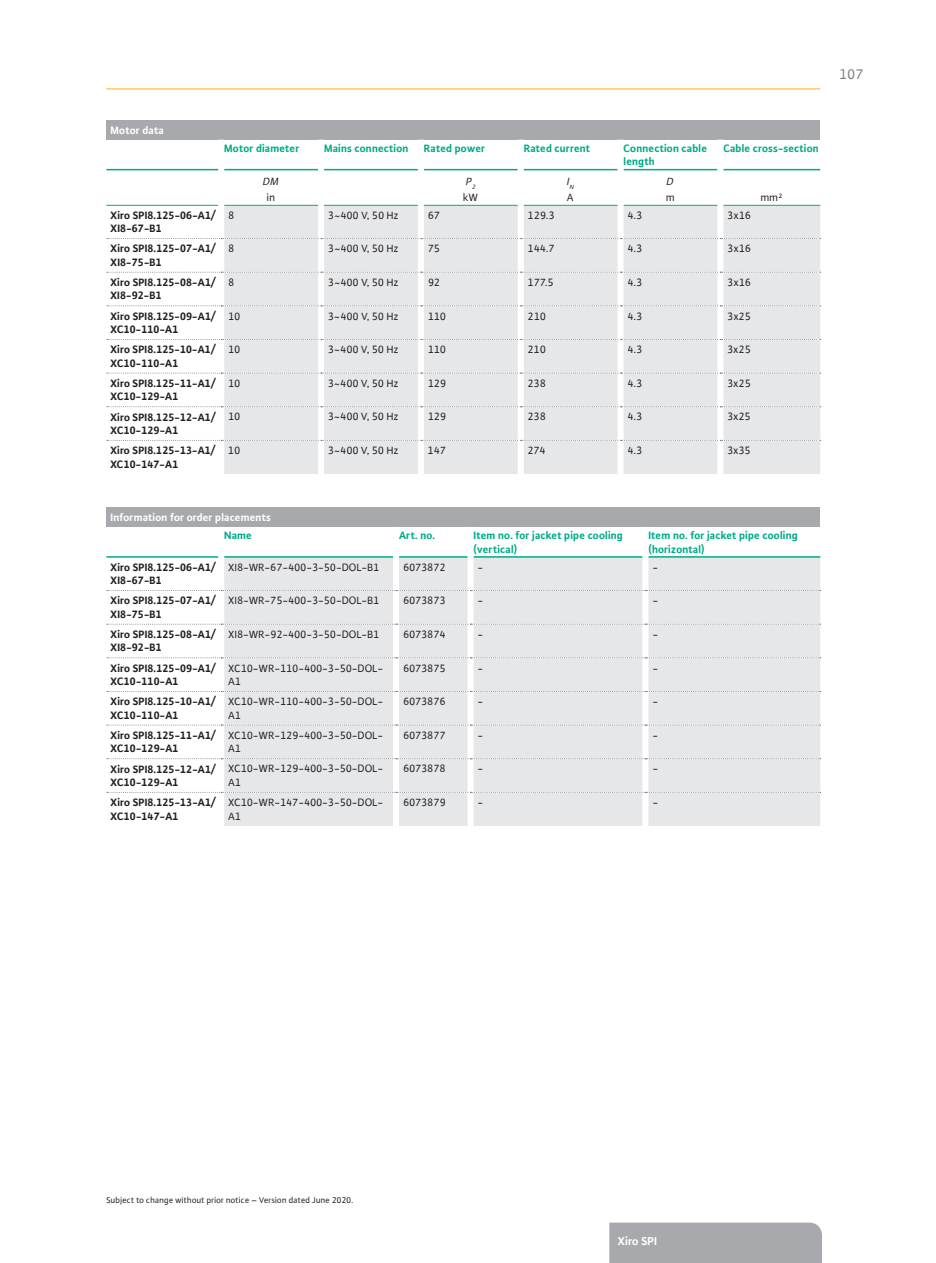
<style>
.page{position:relative;width:936px;height:1263px;background:#fff}
.page>*{position:absolute;margin:0;border:0;box-sizing:border-box;transform-origin:0 0}
.t1{font:15px "WILO Plus Global";color:#808285}
.t2{font:700 12px "WILO Plus Global";color:#fff}
.t3{font:11.25px/13.5px "WILO Plus Global";color:#231f20}
.t4{font:700 11.25px/13.5px "WILO Plus Global";color:#231f20}
.t5{font:700 11.25px/13.5px "WILO Plus Global";color:#0a8}
.t6{font:700 11.25px "WILO Plus Global";color:#fff}
.t7{font:italic 11.25px "WILO Plus Global";color:#231f20}
.t8{font:9px "WILO Plus Global";color:#231f20}
</style>
<div class="page">
<hr style="left:106px;top:89px;width:714px;height:1px;background:#faaf18">
<div style="left:609px;top:1222px;width:213px;height:41px;background:#a8a9ad"></div>
<div style="left:106px;top:121px;width:714px;height:19px;background:#a8a9ad"></div>
<svg style="left:106px;top:205px;width:714px;height:269px"></svg>
<hr style="left:106px;top:169px;width:112px;height:1px;background:#0a8">
<hr style="left:224px;top:169px;width:94px;height:1px;background:#0a8">
<hr style="left:324px;top:169px;width:94px;height:1px;background:#0a8">
<hr style="left:424px;top:169px;width:93px;height:1px;background:#0a8">
<hr style="left:523px;top:169px;width:94px;height:1px;background:#0a8">
<hr style="left:623px;top:169px;width:94px;height:1px;background:#0a8">
<hr style="left:723px;top:169px;width:97px;height:1px;background:#0a8">
<div style="left:106px;top:508px;width:714px;height:19px;background:#a8a9ad"></div>
<svg style="left:106px;top:557px;width:714px;height:269px"></svg>
<hr style="left:106px;top:556px;width:112px;height:2px;background:#0a8">
<hr style="left:224px;top:556px;width:169px;height:2px;background:#0a8">
<hr style="left:399px;top:556px;width:68px;height:2px;background:#0a8">
<hr style="left:473px;top:556px;width:169px;height:2px;background:#0a8">
<hr style="left:648px;top:556px;width:172px;height:2px;background:#0a8">
<p class="t6" style="left:111px;top:124px;width:55px">Motor data</p>
<p class="t5" style="left:224px;top:141px;width:77px">Motor diameter</p>
<p class="t5" style="left:324px;top:141px;width:86px">Mains connection</p>
<p class="t5" style="left:424px;top:141px;width:63px">Rated power</p>
<p class="t5" style="left:523px;top:141px;width:68px">Rated current</p>
<p class="t5" style="left:623px;top:141px;width:85px">Connection cable length</p>
<p class="t5" style="left:723px;top:141px;width:97px">Cable cross-section</p>
<p class="t7" style="left:263px;top:175px;width:17px">DM</p>
<p class="t7" style="left:466px;top:175px;width:11px">P<sub>2</sub></p>
<p class="t7" style="left:567px;top:175px;width:8px">I<sub>N</sub></p>
<p class="t7" style="left:667px;top:175px;width:9px">D</p>
<p class="t3" style="left:267px;top:190px;width:10px">in</p>
<p class="t3" style="left:463px;top:190px;width:17px">kW</p>
<p class="t3" style="left:567px;top:190px;width:8px">A</p>
<p class="t3" style="left:666px;top:190px;width:10px">m</p>
<p class="t3" style="left:760px;top:190px;width:24px">mm²</p>
<p class="t4" style="left:111px;top:208px;width:106px">Xiro SPI8.125-06-A1/<br>XI8-67-B1</p>
<p class="t3" style="left:228px;top:208px;width:8px">8</p>
<p class="t3" style="left:328px;top:208px;width:72px">3~400 V, 50 Hz</p>
<p class="t3" style="left:428px;top:208px;width:14px">67</p>
<p class="t3" style="left:528px;top:208px;width:28px">129.3</p>
<p class="t3" style="left:627px;top:208px;width:16px">4.3</p>
<p class="t3" style="left:727px;top:208px;width:25px">3x16</p>
<p class="t4" style="left:111px;top:242px;width:106px">Xiro SPI8.125-07-A1/<br>XI8-75-B1</p>
<p class="t3" style="left:228px;top:242px;width:8px">8</p>
<p class="t3" style="left:328px;top:242px;width:72px">3~400 V, 50 Hz</p>
<p class="t3" style="left:428px;top:242px;width:14px">75</p>
<p class="t3" style="left:528px;top:242px;width:28px">144.7</p>
<p class="t3" style="left:627px;top:242px;width:16px">4.3</p>
<p class="t3" style="left:727px;top:242px;width:25px">3x16</p>
<p class="t4" style="left:110px;top:275px;width:106px">Xiro SPI8.125-08-A1/<br>XI8-92-B1</p>
<p class="t3" style="left:228px;top:275px;width:8px">8</p>
<p class="t3" style="left:328px;top:275px;width:72px">3~400 V, 50 Hz</p>
<p class="t3" style="left:428px;top:275px;width:14px">92</p>
<p class="t3" style="left:528px;top:275px;width:28px">177.5</p>
<p class="t3" style="left:627px;top:275px;width:16px">4.3</p>
<p class="t3" style="left:727px;top:275px;width:25px">3x16</p>
<p class="t4" style="left:110px;top:309px;width:106px">Xiro SPI8.125-09-A1/<br>XC10-110-A1</p>
<p class="t3" style="left:228px;top:309px;width:14px">10</p>
<p class="t3" style="left:328px;top:309px;width:72px">3~400 V, 50 Hz</p>
<p class="t3" style="left:428px;top:309px;width:20px">110</p>
<p class="t3" style="left:528px;top:309px;width:20px">210</p>
<p class="t3" style="left:627px;top:309px;width:16px">4.3</p>
<p class="t3" style="left:727px;top:309px;width:25px">3x25</p>
<p class="t4" style="left:110px;top:343px;width:106px">Xiro SPI8.125-10-A1/<br>XC10-110-A1</p>
<p class="t3" style="left:228px;top:343px;width:14px">10</p>
<p class="t3" style="left:328px;top:343px;width:72px">3~400 V, 50 Hz</p>
<p class="t3" style="left:428px;top:343px;width:20px">110</p>
<p class="t3" style="left:528px;top:343px;width:20px">210</p>
<p class="t3" style="left:627px;top:343px;width:16px">4.3</p>
<p class="t3" style="left:727px;top:343px;width:25px">3x25</p>
<p class="t4" style="left:110px;top:376px;width:106px">Xiro SPI8.125-11-A1/<br>XC10-129-A1</p>
<p class="t3" style="left:228px;top:376px;width:14px">10</p>
<p class="t3" style="left:328px;top:376px;width:72px">3~400 V, 50 Hz</p>
<p class="t3" style="left:428px;top:376px;width:20px">129</p>
<p class="t3" style="left:528px;top:376px;width:20px">238</p>
<p class="t3" style="left:627px;top:376px;width:16px">4.3</p>
<p class="t3" style="left:727px;top:376px;width:25px">3x25</p>
<p class="t4" style="left:110px;top:410px;width:106px">Xiro SPI8.125-12-A1/<br>XC10-129-A1</p>
<p class="t3" style="left:228px;top:410px;width:14px">10</p>
<p class="t3" style="left:328px;top:410px;width:72px">3~400 V, 50 Hz</p>
<p class="t3" style="left:428px;top:410px;width:20px">129</p>
<p class="t3" style="left:528px;top:410px;width:20px">238</p>
<p class="t3" style="left:627px;top:410px;width:16px">4.3</p>
<p class="t3" style="left:727px;top:410px;width:25px">3x25</p>
<p class="t4" style="left:110px;top:443px;width:106px">Xiro SPI8.125-13-A1/<br>XC10-147-A1</p>
<p class="t3" style="left:228px;top:443px;width:14px">10</p>
<p class="t3" style="left:328px;top:443px;width:72px">3~400 V, 50 Hz</p>
<p class="t3" style="left:428px;top:443px;width:20px">147</p>
<p class="t3" style="left:528px;top:443px;width:20px">274</p>
<p class="t3" style="left:627px;top:443px;width:16px">4.3</p>
<p class="t3" style="left:727px;top:443px;width:25px">3x35</p>
<p class="t6" style="left:111px;top:511px;width:162px">Information for order placements</p>
<p class="t5" style="left:224px;top:528px;width:29px">Name</p>
<p class="t5" style="left:399px;top:528px;width:38px">Art. no.</p>
<p class="t5" style="left:473px;top:528px;width:151px">Item no. for jacket pipe cooling (vertical)</p>
<p class="t5" style="left:648px;top:528px;width:151px">Item no. for jacket pipe cooling (horizontal)</p>
<p class="t4" style="left:111px;top:560px;width:106px">Xiro SPI8.125-06-A1/<br>XI8-67-B1</p>
<p class="t3" style="left:228px;top:560px;width:153px">XI8-WR-67-400-3-50-DOL-B1</p>
<p class="t3" style="left:403px;top:560px;width:44px">6073872</p>
<p class="t3" style="left:478px;top:560px;width:7px">-</p>
<p class="t3" style="left:652px;top:560px;width:7px">-</p>
<p class="t4" style="left:111px;top:594px;width:106px">Xiro SPI8.125-07-A1/<br>XI8-75-B1</p>
<p class="t3" style="left:228px;top:594px;width:153px">XI8-WR-75-400-3-50-DOL-B1</p>
<p class="t3" style="left:403px;top:594px;width:44px">6073873</p>
<p class="t3" style="left:478px;top:594px;width:7px">-</p>
<p class="t3" style="left:652px;top:594px;width:7px">-</p>
<p class="t4" style="left:111px;top:627px;width:106px">Xiro SPI8.125-08-A1/<br>XI8-92-B1</p>
<p class="t3" style="left:228px;top:627px;width:153px">XI8-WR-92-400-3-50-DOL-B1</p>
<p class="t3" style="left:403px;top:627px;width:44px">6073874</p>
<p class="t3" style="left:478px;top:627px;width:7px">-</p>
<p class="t3" style="left:652px;top:627px;width:7px">-</p>
<p class="t4" style="left:111px;top:661px;width:106px">Xiro SPI8.125-09-A1/<br>XC10-110-A1</p>
<p class="t3" style="left:228px;top:661px;width:156px">XC10-WR-110-400-3-50-DOL-<br>A1</p>
<p class="t3" style="left:403px;top:661px;width:44px">6073875</p>
<p class="t3" style="left:478px;top:661px;width:7px">-</p>
<p class="t3" style="left:652px;top:661px;width:7px">-</p>
<p class="t4" style="left:111px;top:695px;width:106px">Xiro SPI8.125-10-A1/<br>XC10-110-A1</p>
<p class="t3" style="left:228px;top:694px;width:156px">XC10-WR-110-400-3-50-DOL-<br>A1</p>
<p class="t3" style="left:403px;top:694px;width:44px">6073876</p>
<p class="t3" style="left:478px;top:694px;width:7px">-</p>
<p class="t3" style="left:652px;top:694px;width:7px">-</p>
<p class="t4" style="left:111px;top:728px;width:106px">Xiro SPI8.125-11-A1/<br>XC10-129-A1</p>
<p class="t3" style="left:228px;top:728px;width:156px">XC10-WR-129-400-3-50-DOL-<br>A1</p>
<p class="t3" style="left:403px;top:728px;width:44px">6073877</p>
<p class="t3" style="left:478px;top:728px;width:7px">-</p>
<p class="t3" style="left:652px;top:728px;width:7px">-</p>
<p class="t4" style="left:111px;top:762px;width:106px">Xiro SPI8.125-12-A1/<br>XC10-129-A1</p>
<p class="t3" style="left:228px;top:762px;width:156px">XC10-WR-129-400-3-50-DOL-<br>A1</p>
<p class="t3" style="left:403px;top:762px;width:44px">6073878</p>
<p class="t3" style="left:478px;top:762px;width:7px">-</p>
<p class="t3" style="left:652px;top:762px;width:7px">-</p>
<p class="t4" style="left:111px;top:795px;width:106px">Xiro SPI8.125-13-A1/<br>XC10-147-A1</p>
<p class="t3" style="left:228px;top:795px;width:156px">XC10-WR-147-400-3-50-DOL-<br>A1</p>
<p class="t3" style="left:403px;top:795px;width:44px">6073879</p>
<p class="t3" style="left:478px;top:795px;width:7px">-</p>
<p class="t3" style="left:652px;top:795px;width:7px">-</p>
<h1 class="t1" style="left:839px;top:65px;width:26px">107</h1>
<p class="t8" style="left:106px;top:1195px;width:249px">Subject to change without prior notice – Version dated June 2020.</p>
<p class="t2" style="left:617px;top:1234px;width:41px">Xiro SPI</p>
</div>
